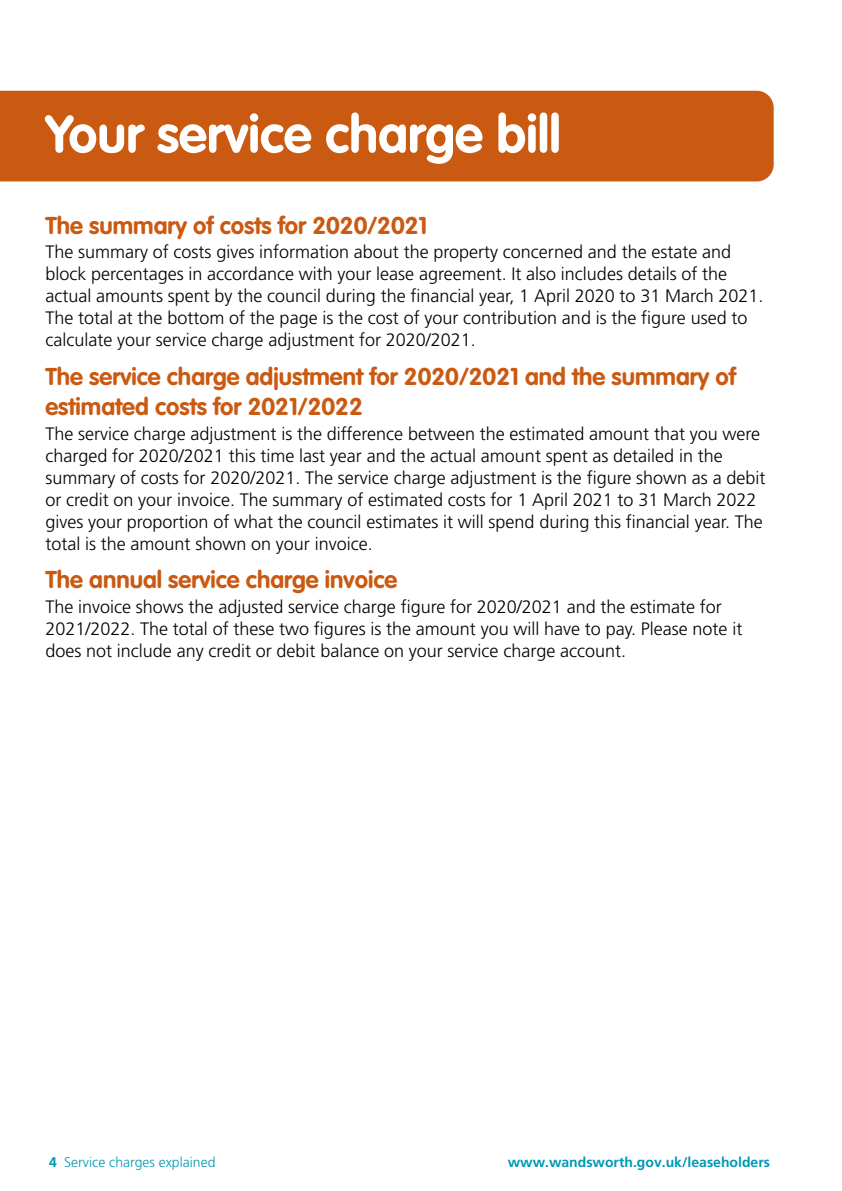
<style>
.page{position:relative;width:842px;height:1191px;background:#fff}
.page>*{position:absolute;margin:0;border:0;box-sizing:border-box;transform-origin:0 0}
.t1{font:700 52px "VAG Rounded LT";color:#fff}
.t2{font:700 24px/30px "VAG Rounded LT";color:#ca5a12}
.t3{font:300 18px/22px "Frutiger LT";color:#000}
.t4{font:700 14px "Frutiger LT";color:#0099b3}
.t5{font:300 14px "Frutiger LT";color:#0099b3}
.s1{font-weight:700}
</style>
<div class="page">
<div style="left:0;top:91px;width:774px;height:90px;background:#ca5a12"></div>
<h1 class="t1" style="left:45px;top:104px;width:517px">Your service charge bill</h1>
<h2 class="t2" style="left:45px;top:211px;width:384px">The summary of costs for 2020/2021</h2>
<p class="t3" style="left:45px;top:241px;width:720px">The summary of costs gives information about the property concerned and the estate and block percentages in accordance with your lease agreement. It also includes details of the actual amounts spent by the council during the financial year, 1 April 2020 to 31 March 2021.<br>The total at the bottom of the page is the cost of your contribution and is the figure used to calculate your service charge adjustment for 2020/2021.</p>
<h2 class="t2" style="left:45px;top:362px;width:692px">The service charge adjustment for 2020/2021 and the summary of estimated costs for 2021/2022</h2>
<p class="t3" style="left:45px;top:423px;width:722px">The service charge adjustment is the difference between the estimated amount that you were charged for 2020/2021 this time last year and the actual amount spent as detailed in the summary of costs for 2020/2021. The service charge adjustment is the figure shown as a debit or credit on your invoice. The summary of estimated costs for 1 April 2021 to 31 March 2022 gives your proportion of what the council estimates it will spend during this financial year. The total is the amount shown on your invoice.</p>
<h2 class="t2" style="left:45px;top:566px;width:353px">The annual service charge invoice</h2>
<p class="t3" style="left:45px;top:596px;width:698px">The invoice shows the adjusted service charge figure for 2020/2021 and the estimate for<br>2021/2022. The total of these two figures is the amount you will have to pay. Please note it does not include any credit or debit balance on your service charge account.</p>
<p class="t5" style="left:49px;top:1154px;width:168px"><span class="s1">4</span> Service charges explained</p>
<p class="t4" style="left:508px;top:1154px;width:264px">www.wandsworth.gov.uk/leaseholders</p>
</div>
